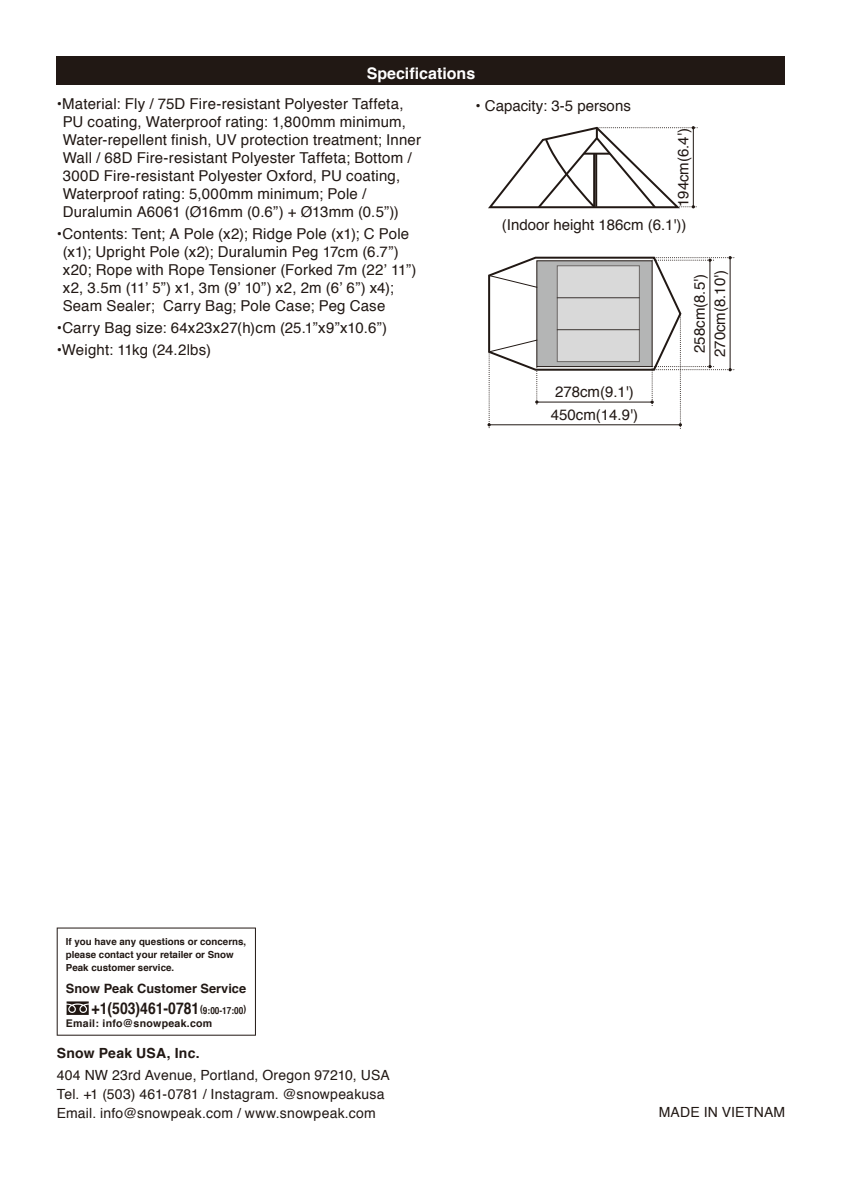
<style>
.page{position:relative;width:842px;height:1191px;background:#fff}
.page>*{position:absolute;margin:0;border:0;box-sizing:border-box;transform-origin:0 0}
.t1{font:700 16px "Helvetica";color:#211814;scale:.87 1}
.t2{font:700 16px "Helvetica";color:#fff}
.t3{font:15px/18px "Helvetica";letter-spacing:.01em;color:#211814}
.t4{font:14px/19px "Helvetica";letter-spacing:.015em;color:#211814}
.t5{font:700 14px "Helvetica";letter-spacing:.02em;color:#211814}
.t6{font:700 12.8px "Helvetica";color:#211814}
.t7{font:700 10.6px "Helvetica";letter-spacing:.025em;color:#211814}
.t8{font:700 9.8px/13px "Helvetica";color:#211814}
.s1{font-size:9.8px}
</style>
<div class="page">
<svg style="left:487px;top:256px;width:247px;height:172px"></svg>
<svg style="left:488px;top:126px;width:209px;height:83px"></svg>
<hr style="left:693px;top:129px;width:1px;height:78px;background:#211814">
<div style="left:57px;top:57px;width:728px;height:28px;background:#211814"></div>
<svg style="left:57px;top:927px;width:199px;height:108px"></svg>
<p class="t2" style="left:367px;top:60px;width:110px">Specifications</p>
<p class="t3" style="left:63px;top:95px;width:360px;text-indent:-6px">•Material: Fly / 75D Fire-resistant Polyester Taffeta, PU coating, Waterproof rating: 1,800mm minimum, Water-repellent finish, UV protection treatment; Inner Wall / 68D Fire-resistant Polyester Taffeta; Bottom / 300D Fire-resistant Polyester Oxford, PU coating, Waterproof rating: 5,000mm minimum; Pole / Duralumin A6061 (Ø16mm (0.6”) + Ø13mm (0.5”))</p>
<p class="t3" style="left:63px;top:225px;width:355px;text-indent:-6px">•Contents: Tent; A Pole (x2); Ridge Pole (x1); C Pole (x1); Upright Pole (x2); Duralumin Peg 17cm (6.7”) x20; Rope with Rope Tensioner (Forked 7m (22’ 11”) x2, 3.5m (11’ 5”) x1, 3m (9’ 10”) x2, 2m (6’ 6”) x4); Seam Sealer; Carry Bag; Pole Case; Peg Case</p>
<p class="t3" style="left:57px;top:319px;width:332px">•Carry Bag size: 64x23x27(h)cm (25.1”x9”x10.6”)</p>
<p class="t3" style="left:57px;top:341px;width:156px">•Weight: 11kg (24.2lbs)</p>
<p class="t3" style="left:475px;top:98px;width:157px">• Capacity: 3-5 persons</p>
<p class="t3" style="left:675px;top:207px;width:80px;rotate:-90deg">194cm(6.4')</p>
<p class="t3" style="left:502px;top:216px;width:186px">(Indoor height 186cm (6.1'))</p>
<p class="t3" style="left:690px;top:357px;width:89px;line-height:20.2px;rotate:-90deg">258cm(8.5')<br>270cm(8.10')</p>
<p class="t3" style="left:555px;top:383px;width:80px">278cm(9.1')</p>
<p class="t3" style="left:551px;top:406px;width:89px">450cm(14.9')</p>
<p class="t8" style="left:66px;top:935px;width:182px">If you have any questions or concerns, please contact your retailer or Snow<br>Peak customer service.</p>
<p class="t6" style="left:66px;top:978px;width:182px">Snow Peak Customer Service</p>
<p class="t1" style="left:92px;top:995px;width:179px">+1(503)461-0781<span class="s1">(9:00-17:00)</span></p>
<p class="t7" style="left:66px;top:1014px;width:148px">Email: info@snowpeak.com</p>
<p class="t5" style="left:57px;top:1042px;width:145px">Snow Peak USA, Inc.</p>
<p class="t4" style="left:57px;top:1066px;width:334px">404 NW 23rd Avenue, Portland, Oregon 97210, USA<br>Tel. +1 (503) 461-0781 / Instagram. @snowpeakusa<br>Email. info@snowpeak.com / www.snowpeak.com</p>
<p class="t4" style="left:659px;top:1103px;width:128px">MADE IN VIETNAM</p>
</div>
